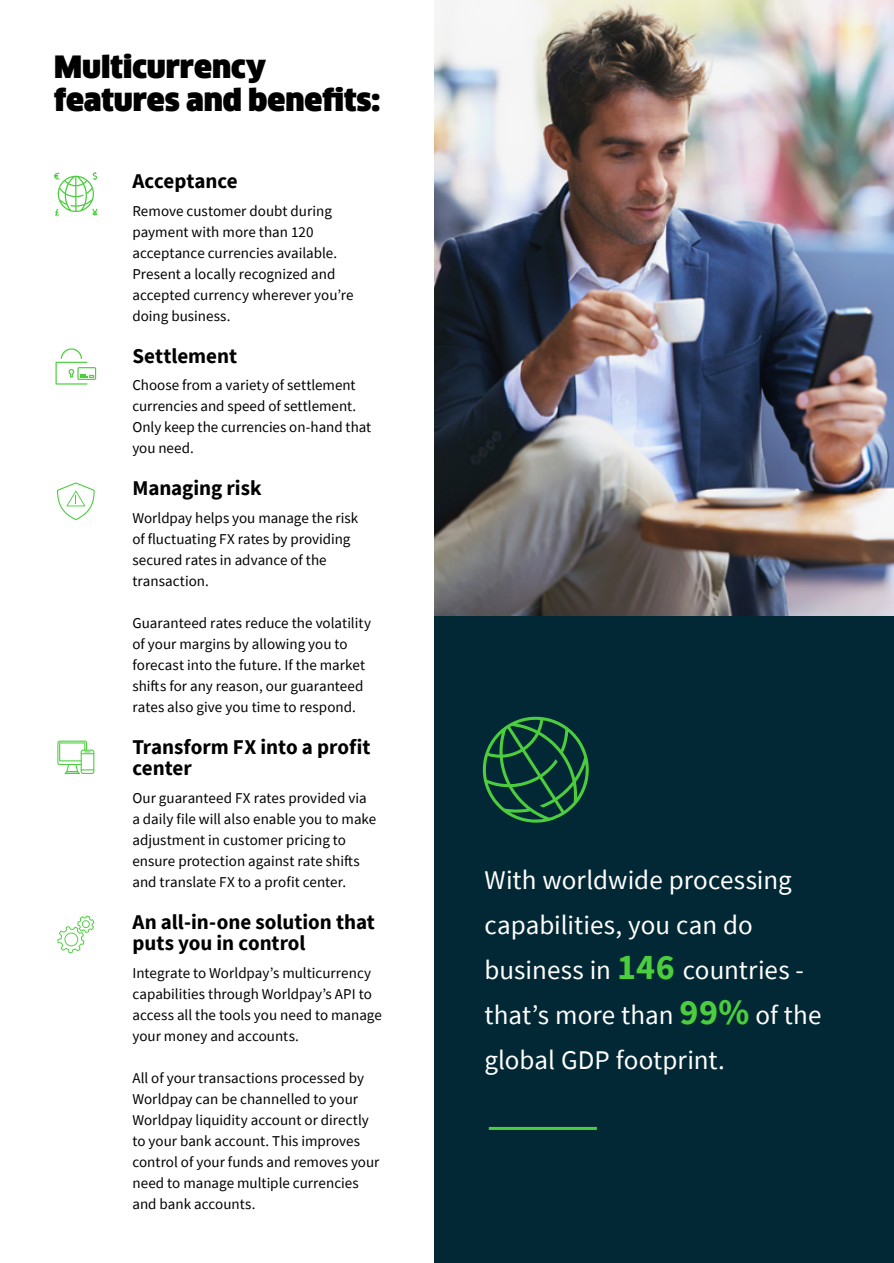
<style>
.page{position:relative;width:894px;height:1263px;background:#fff}
.page>*{position:absolute;margin:0;border:0;box-sizing:border-box;transform-origin:0 0}
.t1{font:900 30px/33px "Clan Offc Pro";color:#000}
.t2{font:27px/45px "Source Sans Pro";color:#fff}
.t3{font:700 21px/21px "Source Sans Pro";color:#000}
.t4{font:15px/21px "Source Sans Pro";color:#000}
.s1{font-weight:700;font-size:36px;color:#4bcd3e}
</style>
<div class="page">
<div style="left:434px;top:615px;width:459px;height:648px;background:#012834"></div>
<svg style="left:482px;top:716px;width:107px;height:106px"></svg>
<hr style="left:488px;top:1126px;width:108px;height:3px;background:#4bcd3e">
<img style="left:434px;top:0;width:459px;height:615px">
<svg style="left:54px;top:172px;width:44px;height:44px"></svg>
<svg style="left:57px;top:482px;width:38px;height:38px"></svg>
<svg style="left:57px;top:915px;width:37px;height:38px"></svg>
<svg style="left:57px;top:740px;width:37px;height:34px"></svg>
<svg style="left:55px;top:348px;width:41px;height:36px"></svg>
<h1 class="t1" style="left:54px;top:50px;width:327px">Multicurrency features and benefits:</h1>
<h3 class="t3" style="left:132px;top:170px;width:107px">Acceptance</h3>
<p class="t4" style="left:132px;top:200px;width:222px">Remove customer doubt during payment with more than 120 acceptance currencies available.<br>Present a locally recognized and accepted currency wherever you’re doing business.</p>
<h3 class="t3" style="left:132px;top:345px;width:106px">Settlement</h3>
<p class="t4" style="left:132px;top:375px;width:240px">Choose from a variety of settlement currencies and speed of settlement.<br>Only keep the currencies on-hand that you need.</p>
<h3 class="t3" style="left:132px;top:477px;width:131px">Managing risk</h3>
<p class="t4" style="left:132px;top:507px;width:227px">Worldpay helps you manage the risk of fluctuating FX rates by providing secured rates in advance of the transaction.</p>
<p class="t4" style="left:132px;top:612px;width:240px">Guaranteed rates reduce the volatility of your margins by allowing you to forecast into the future. If the market shifts for any reason, our guaranteed rates also give you time to respond.</p>
<h3 class="t3" style="left:132px;top:736px;width:239px">Transform FX into a profit center</h3>
<p class="t4" style="left:132px;top:787px;width:245px">Our guaranteed FX rates provided via a daily file will also enable you to make adjustment in customer pricing to ensure protection against rate shifts and translate FX to a profit center.</p>
<h3 class="t3" style="left:132px;top:911px;width:244px">An all-in-one solution that puts you in control</h3>
<p class="t4" style="left:132px;top:962px;width:251px">Integrate to Worldpay’s multicurrency capabilities through Worldpay’s API to access all the tools you need to manage your money and accounts.</p>
<p class="t4" style="left:132px;top:1067px;width:248px">All of your transactions processed by Worldpay can be channelled to your Worldpay liquidity account or directly to your bank account. This improves control of your funds and removes your need to manage multiple currencies and bank accounts.</p>
<h2 class="t2" style="left:484px;top:857px;width:338px">With worldwide processing capabilities, you can do business in <span class="s1">146</span> countries - that’s more than <span class="s1">99%</span> of the global GDP footprint.</h2>
</div>
